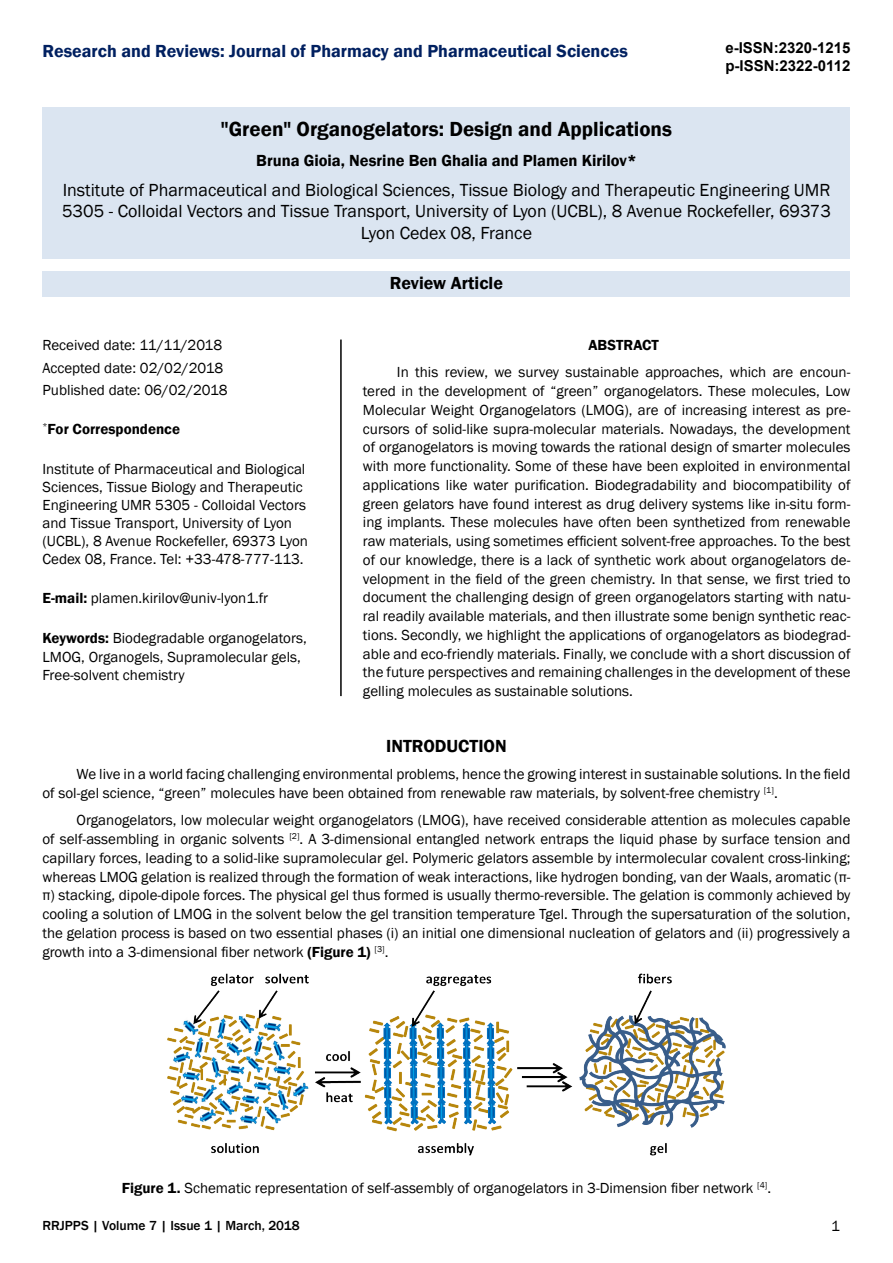
<style>
.page{position:relative;width:893px;height:1263px;background:#fff}
.page>*{position:absolute;margin:0;border:0;box-sizing:border-box;transform-origin:0 0}
.t1{font:600 21px "Franklin Gothic";color:#000}
.t2{font:18px/21.6px "Franklin Gothic";color:#000;text-align:center}
.t3{font:600 18px "Franklin Gothic";color:#002060}
.t4{font:600 18px "Franklin Gothic";color:#000}
.t5{font:600 16.5px "Franklin Gothic";color:#000}
.t6{font:15px/18.8px "Franklin Gothic";color:#000}
.t7{font:700 15px/18px "Arial";color:#000}
.t8{font:600 15px "Franklin Gothic";color:#000}
.t9{font:500 13.5px "Franklin Gothic";color:#000}
.s1{font-weight:600}
</style>
<div class="page">
<div style="left:43px;top:108px;width:807px;height:151px;background:#dbe5f1"></div>
<div style="left:43px;top:272px;width:807px;height:25px;background:#dbe5f1"></div>
<hr style="left:340px;top:340px;width:2px;height:356px;background:#000">
<img style="left:168px;top:973px;width:557px;height:183px">
<p class="t3" style="left:43px;top:40px;width:587px">Research and Reviews: Journal of Pharmacy and Pharmaceutical Sciences</p>
<p class="t7" style="left:725px;top:40px;width:127px">e-ISSN:2320-1215 p-ISSN:2322-0112</p>
<h1 class="t1" style="left:221px;top:116px;width:453px">"Green" Organogelators: Design and Applications</h1>
<p class="t5" style="left:256px;top:150px;width:382px">Bruna Gioia, Nesrine Ben Ghalia and Plamen Kirilov*</p>
<p class="t2" style="left:62px;top:179px;width:770px">Institute of Pharmaceutical and Biological Sciences, Tissue Biology and Therapeutic Engineering UMR<br>5305 - Colloidal Vectors and Tissue Transport, University of Lyon (UCBL), 8 Avenue Rockefeller, 69373<br>Lyon Cedex 08, France</p>
<p class="t4" style="left:390px;top:271px;width:115px">Review Article</p>
<p class="t6" style="left:43px;top:334px;width:187px;line-height:22.5px">Received date: 11/11/2018<br>Accepted date: 02/02/2018<br>Published date: 06/02/2018</p>
<p class="t8" style="left:43px;top:420px;width:139px"><sup>*</sup>For Correspondence</p>
<p class="t6" style="left:43px;top:460px;width:267px;line-height:18px">Institute of Pharmaceutical and Biological Sciences, Tissue Biology and Therapeutic Engineering UMR 5305 - Colloidal Vectors and Tissue Transport, University of Lyon (UCBL), 8 Avenue Rockefeller, 69373 Lyon Cedex 08, France. Tel: +33-478-777-113.</p>
<p class="t6" style="left:43px;top:589px;width:227px"><span class="s1">E-mail:</span> plamen.kirilov@univ-lyon1.fr</p>
<p class="t6" style="left:43px;top:629px;width:266px"><span class="s1">Keywords:</span> Biodegradable organogelators,<br>LMOG, Organogels, Supramolecular gels,<br>Free-solvent chemistry</p>
<p class="t8" style="left:588px;top:336px;width:72px">ABSTRACT</p>
<p class="t6" style="left:363px;top:363px;width:489px;text-align:justify;text-indent:34px">In this review, we survey sustainable approaches, which are encoun&shy;tered in the development of “green” organogelators. These molecules, Low Molecular Weight Organogelators (LMOG), are of increasing interest as pre&shy;cursors of solid-like supra-molecular materials. Nowadays, the development of organogelators is moving towards the rational design of smarter molecules with more functionality. Some of these have been exploited in environmental applications like water purification. Biodegradability and biocompatibility of green gelators have found interest as drug delivery systems like in-situ form&shy;ing implants. These molecules have often been synthetized from renewable raw materials, using sometimes efficient solvent-free approaches. To the best of our knowledge, there is a lack of synthetic work about organogelators de&shy;velopment in the field of the green chemistry. In that sense, we first tried to document the challenging design of green organogelators starting with natu&shy;ral readily available materials, and then illustrate some benign synthetic reac&shy;tions. Secondly, we highlight the applications of organogelators as biodegrad&shy;able and eco-friendly materials. Finally, we conclude with a short discussion of the future perspectives and remaining challenges in the development of these gelling molecules as sustainable solutions.</p>
<p class="t4" style="left:386px;top:735px;width:122px">INTRODUCTION</p>
<p class="t6" style="left:43px;top:765px;width:809px;text-indent:34px">We live in a world facing challenging environmental problems, hence the growing interest in sustainable solutions. In the field of sol-gel science, “green” molecules have been obtained from renewable raw materials, by solvent-free chemistry <sup>[1]</sup>.</p>
<p class="t6" style="left:43px;top:811px;width:809px;text-align:justify;text-indent:34px">Organogelators, low molecular weight organogelators (LMOG), have received considerable attention as molecules capable of self-assembling in organic solvents <sup>[2]</sup>. A 3-dimensional entangled network entraps the liquid phase by surface tension and capillary forces, leading to a solid-like supramolecular gel. Polymeric gelators assemble by intermolecular covalent cross-linking; whereas LMOG gelation is realized through the formation of weak interactions, like hydrogen bonding, van der Waals, aromatic (π&shy;π) stacking, dipole-dipole forces. The physical gel thus formed is usually thermo-reversible. The gelation is commonly achieved by cooling a solution of LMOG in the solvent below the gel transition temperature Tgel. Through the supersaturation of the solution, the gelation process is based on two essential phases (i) an initial one dimensional nucleation of gelators and (ii) progressively a growth into a 3-dimensional fiber network <span class="s1">(Figure 1)</span> <sup>[3]</sup>.</p>
<p class="t6" style="left:122px;top:1179px;width:651px"><span class="s1">Figure 1.</span> Schematic representation of self-assembly of organogelators in 3-Dimension fiber network <sup>[4]</sup>.</p>
<p class="t9" style="left:43px;top:1217px;width:259px">RRJPPS | Volume 7 | Issue 1 | March, 2018</p>
<p class="t6" style="left:831px;top:1217px;width:10px">1</p>
</div>
